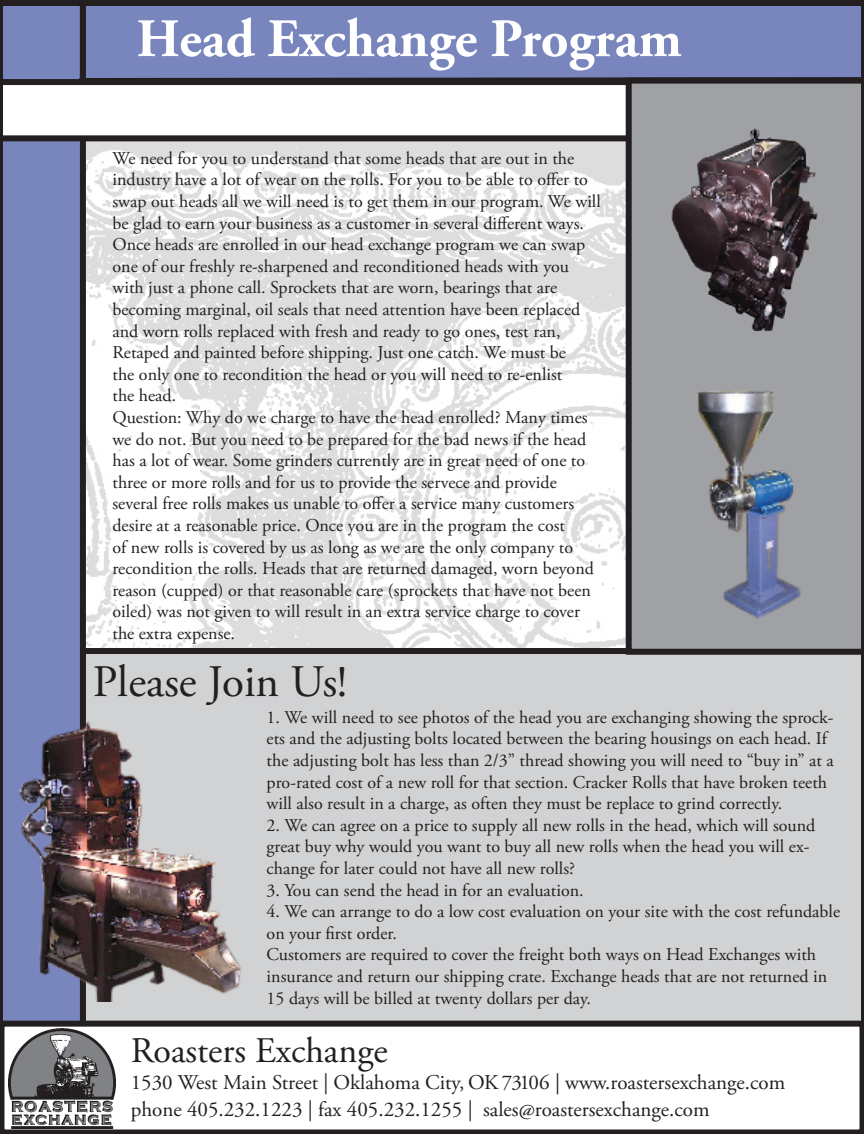
<style>
.page{position:relative;width:864px;height:1134px;background:#fff}
.page>*{position:absolute;margin:0;border:0;box-sizing:border-box;transform-origin:0 0}
.t1{font:700 54px "Adobe Garamond Pro";color:#fff}
.t2{font:45px "Adobe Garamond Pro";color:#231f20}
.t3{font:36px "Adobe Garamond Pro";color:#231f20}
.t4{font:21px "Adobe Garamond Pro";color:#231f20}
.t5{font:18px/21.6px "Adobe Garamond Pro";color:#231f20}
</style>
<div class="page">
<img style="left:86px;top:141px;width:540px;height:507px">
<div style="left:86px;top:648px;width:778px;height:373px;background:#d1d2d4"></div>
<svg style="left:0;top:0;width:86px;height:1021px;background:#6f7bad"></svg>
<svg style="left:80px;top:0;width:784px;height:74px;background:#707bae"></svg>
<svg style="left:0;top:1021px;width:864px;height:113px"></svg>
<svg style="left:73px;top:74px;width:791px;height:5px;background:#636c96"></svg>
<svg style="left:0;top:79px;width:626px;height:62px"></svg>
<svg style="left:626px;top:78px;width:238px;height:577px;background:#909094"></svg>
<img style="left:0;top:692px;width:247px;height:310px">
<img style="left:659px;top:119px;width:169px;height:222px">
<img style="left:681px;top:375px;width:150px;height:253px">
<img style="left:8px;top:1029px;width:108px;height:99px">
<p class="t1" style="left:136px;top:7px;width:547px">Head Exchange Program</p>
<p class="t5" style="left:112px;top:148px;width:490px">We need for you to understand that some heads that are out in the industry have a lot of wear on the rolls. For you to be able to offer to swap out heads all we will need is to get them in our program. We will be glad to earn your business as a customer in several different ways.</p>
<p class="t5" style="left:112px;top:234px;width:474px">Once heads are enrolled in our head exchange program we can swap one of our freshly re-sharpened and reconditioned heads with you with just a phone call. Sprockets that are worn, bearings that are</p>
<p class="t5" style="left:112px;top:299px;width:469px">becoming marginal, oil seals that need attention have been replaced and worn rolls replaced with fresh and ready to go ones, test ran,</p>
<p class="t5" style="left:112px;top:342px;width:455px">Retaped and painted before shipping. Just one catch. We must be</p>
<p class="t5" style="left:112px;top:364px;width:451px">the only one to recondition the head or you will need to re-enlist</p>
<p class="t5" style="left:112px;top:386px;width:65px">the head.</p>
<p class="t5" style="left:112px;top:407px;width:477px">Question: Why do we charge to have the head enrolled? Many times we do not. But you need to be prepared for the bad news if the head has a lot of wear. Some grinders currently are in great need of one to three or more rolls and for us to provide the servece and provide</p>
<p class="t5" style="left:112px;top:494px;width:463px">several free rolls makes us unable to offer a service many customers</p>
<p class="t5" style="left:112px;top:515px;width:483px">desire at a reasonable price. Once you are in the program the cost<br>of new rolls is covered by us as long as we are the only company to recondition the rolls. Heads that are returned damaged, worn beyond reason (cupped) or that reasonable care (sprockets that have not been oiled) was not given to will result in an extra service charge to cover the extra expense.</p>
<p class="t2" style="left:93px;top:655px;width:256px">Please Join Us!</p>
<p class="t5" style="left:267px;top:707px;width:569px">1. We will need to see photos of the head you are exchanging showing the sprock&shy;ets and the adjusting bolts located between the bearing housings on each head. If the adjusting bolt has less than 2/3” thread showing you will need to “buy in” at a pro-rated cost of a new roll for that section. Cracker Rolls that have broken teeth will also result in a charge, as often they must be replace to grind correctly.</p>
<p class="t5" style="left:267px;top:815px;width:550px">2. We can agree on a price to supply all new rolls in the head, which will sound great buy why would you want to buy all new rolls when the head you will ex&shy;change for later could not have all new rolls?</p>
<p class="t5" style="left:267px;top:880px;width:319px">3. You can send the head in for an evaluation.</p>
<p class="t5" style="left:267px;top:901px;width:575px">4. We can arrange to do a low cost evaluation on your site with the cost refundable on your first order.</p>
<p class="t5" style="left:267px;top:944px;width:562px">Customers are required to cover the freight both ways on Head Exchanges with insurance and return our shipping crate. Exchange heads that are not returned in<br>15 days will be billed at twenty dollars per day.</p>
<p class="t3" style="left:131px;top:1029px;width:258px">Roasters Exchange</p>
<p class="t4" style="left:131px;top:1070px;width:656px">1530 West Main Street | Oklahoma City, OK 73106 | www.roastersexchange.com</p>
<p class="t4" style="left:131px;top:1097px;width:580px">phone 405.232.1223 | fax 405.232.1255 | sales@roastersexchange.com</p>
</div>
